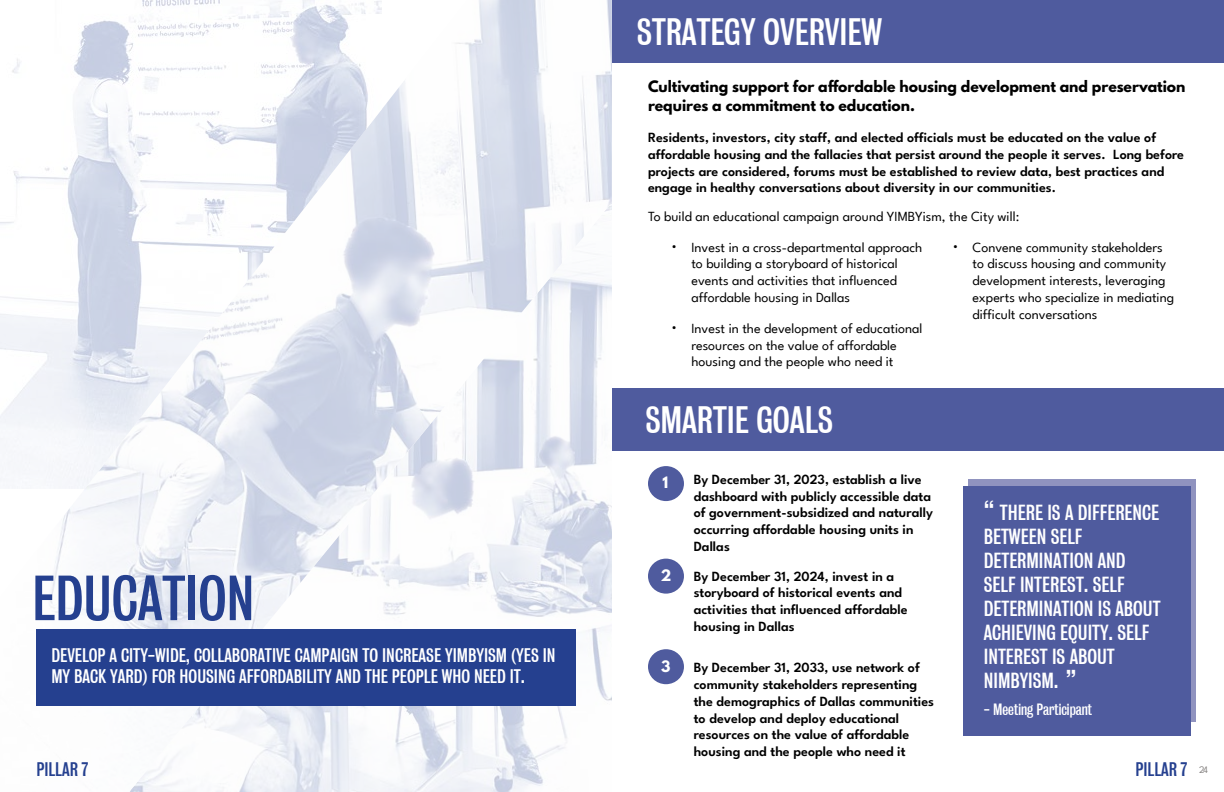
<style>
.page{position:relative;width:1224px;height:792px;background:#fff}
.page>*{position:absolute;margin:0;border:0;box-sizing:border-box;transform-origin:0 0}
.t1{font:58px "Bureau";color:#25408f}
.t2{font:35px "Bureau";color:#fff}
.t3{font:25px "Bureau";color:#fff}
.t4{font:20px/24px "Bureau";color:#fff}
.t5{font:18px/21.6px "Bureau";color:#fff}
.t6{font:18px "Bureau";color:#25408f}
.t7{font:15px "Bureau";color:#fff}
.t8{font:600 14px/16.8px "League Spartan";color:#000}
.t9{font:14px/16.8px "League Spartan";color:#000}
.t10{font:700 14px/19px "League Spartan";color:#000}
.t11{font:700 14px "League Spartan";color:#fff}
.t12{font:500 12px "League Spartan";color:#000}
.t13{font:10px "League Spartan";color:#898685}
.s1{font-weight:500;font-size:12px}
.s2{font-size:25px}
</style>
<div class="page">
<div style="left:968px;top:479px;width:228px;height:243px;background:#9093bf"></div>
<div style="left:964px;top:486px;width:227px;height:250px;background:#4f5b9e"></div>
<svg style="left:0;top:0;width:612px;height:792px"></svg>
<div style="left:36px;top:629px;width:540px;height:76px;background:#25408f"></div>
<div style="left:612px;top:0;width:612px;height:62px;background:#4f5b9e"></div>
<div style="left:612px;top:388px;width:612px;height:62px;background:#4f5b9e"></div>
<div style="left:648px;top:466px;width:36px;height:35px;background:#4f5b9e;border-radius:50%"></div>
<div style="left:648px;top:559px;width:36px;height:35px;background:#4f5b9e;border-radius:50%"></div>
<div style="left:648px;top:649px;width:36px;height:35px;background:#4f5b9e;border-radius:50%"></div>
<h1 class="t1" style="left:32px;top:566px;width:224px">EDUCATION</h1>
<p class="t5" style="left:51px;top:644px;width:506px">DEVELOP A CITY-WIDE, COLLABORATIVE CAMPAIGN TO INCREASE YIMBYISM (YES IN<br>MY BACK YARD) FOR HOUSING AFFORDABILITY AND THE PEOPLE WHO NEED IT.</p>
<p class="t6" style="left:36px;top:759px;width:53px">PILLAR 7</p>
<h2 class="t2" style="left:637px;top:12px;width:247px">STRATEGY OVERVIEW</h2>
<p class="t10" style="left:648px;top:77px;width:539px">Cultivating support for affordable housing development and preservation requires a commitment to education.</p>
<p class="t8" style="left:648px;top:128px;width:538px">Residents, investors, city staff, and elected officials must be educated on the value of affordable housing and the fallacies that persist around the people it serves. Long before projects are considered, forums must be established to review data, best practices and engage in healthy conversations about diversity in our communities.</p>
<p class="t9" style="left:648px;top:207px;width:373px">To build an educational campaign around YIMBYism, the City will:</p>
<p class="t9" style="left:691px;top:238px;width:233px;text-indent:-20px"><span class="s1">•</span> Invest in a cross-departmental approach to building a storyboard of historical events and activities that influenced affordable housing in Dallas</p>
<p class="t9" style="left:973px;top:238px;width:203px">Convene community stakeholders to discuss housing and community development interests, leveraging experts who specialize in mediating difficult conversations</p>
<p class="t9" style="left:691px;top:319px;width:233px">Invest in the development of educational resources on the value of affordable housing and the people who need it</p>
<p class="t12" style="left:952px;top:237px;width:8px">•</p>
<p class="t12" style="left:671px;top:319px;width:8px">•</p>
<h2 class="t2" style="left:645px;top:400px;width:189px">SMARTIE GOALS</h2>
<p class="t11" style="left:662px;top:471px;width:7px">1</p>
<p class="t11" style="left:661px;top:564px;width:12px">2</p>
<p class="t11" style="left:661px;top:656px;width:11px">3</p>
<p class="t8" style="left:694px;top:469px;width:241px">By December 31, 2023, establish a live dashboard with publicly accessible data of government-subsidized and naturally occurring affordable housing units in Dallas</p>
<p class="t8" style="left:694px;top:566px;width:215px">By December 31, 2024, invest in a storyboard of historical events and activities that influenced affordable housing in Dallas</p>
<p class="t8" style="left:694px;top:658px;width:242px">By December 31, 2033, use network of community stakeholders representing the demographics of Dallas communities to develop and deploy educational resources on the value of affordable housing and the people who need it</p>
<h3 class="t4" style="left:984px;top:501px;width:178px"><span class="s2">“</span> THERE IS A DIFFERENCE<br>BETWEEN SELF<br>DETERMINATION AND<br>SELF INTEREST. SELF<br>DETERMINATION IS ABOUT<br>ACHIEVING EQUITY. SELF<br>INTEREST IS ABOUT<br>NIMBYISM.</h3>
<p class="t7" style="left:984px;top:701px;width:110px">- Meeting Participant</p>
<h3 class="t3" style="left:1066px;top:666px;width:12px">”</h3>
<p class="t6" style="left:1135px;top:759px;width:53px">PILLAR 7</p>
<p class="t13" style="left:1199px;top:762px;width:10px">24</p>
</div>
